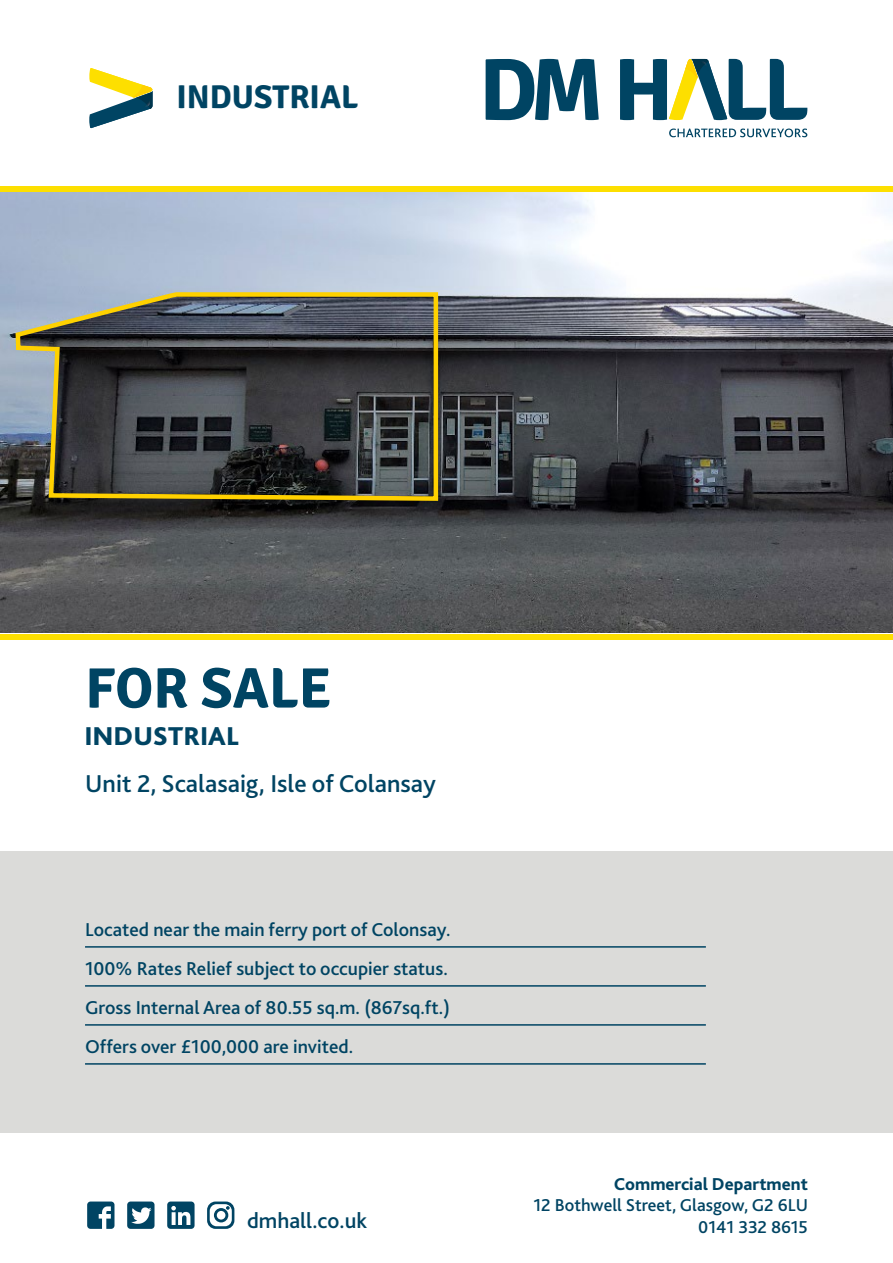
<style>
.page{position:relative;width:893px;height:1263px;background:#fff}
.page>*{position:absolute;margin:0;border:0;box-sizing:border-box;transform-origin:0 0}
.t1{font:700 57px "Signika";color:#004463}
.t2{font:700 33px "Signika";color:#004463}
.t3{font:800 27px "Bliss 2";color:#004463}
.t4{font:500 25.5px "Bliss 2";color:#004463}
.t5{font:500 22.5px "Bliss 2";color:#004463}
.t6{font:500 19.5px/39px "Bliss 2";color:#004463}
.t7{font:500 18px "Bliss 2";color:#004463}
.t8{font:800 18px "Bliss 2";color:#004463}
</style>
<div class="page">
<div style="left:0;top:634px;width:893px;height:5px;background:#fddf00"></div>
<div style="left:0;top:187px;width:893px;height:5px;background:#fddf00"></div>
<div style="left:0;top:851px;width:893px;height:281px;background:#dbdbd9"></div>
<img style="left:0;top:192px;width:893px;height:440px">
<svg style="left:486px;top:59px;width:113px;height:61px"></svg>
<svg style="left:669px;top:129px;width:138px;height:8px"></svg>
<svg style="left:620px;top:59px;width:187px;height:61px"></svg>
<hr style="left:85px;top:946px;width:621px;height:2px;background:#004463">
<hr style="left:85px;top:985px;width:621px;height:2px;background:#004463">
<hr style="left:85px;top:1024px;width:621px;height:2px;background:#004463">
<hr style="left:85px;top:1063px;width:621px;height:2px;background:#004463">
<svg style="left:87px;top:1201px;width:27px;height:28px"></svg>
<div style="left:127px;top:1201px;width:28px;height:28px;background:#004463;border-radius:3px"></div>
<svg style="left:131px;top:1207px;width:20px;height:17px"></svg>
<div style="left:167px;top:1201px;width:28px;height:28px;background:#004463;border-radius:3px"></div>
<svg style="left:171px;top:1206px;width:19px;height:19px"></svg>
<svg style="left:207px;top:1201px;width:27px;height:28px"></svg>
<svg style="left:13px;top:68px;width:427px;height:435px"></svg>
<h2 class="t2" style="left:176px;top:77px;width:183px">INDUSTRIAL</h2>
<h1 class="t1" style="left:85px;top:654px;width:248px">FOR SALE</h1>
<h3 class="t3" style="left:84px;top:719px;width:156px">INDUSTRIAL</h3>
<h3 class="t4" style="left:85px;top:768px;width:352px">Unit 2, Scalasaig, Isle of Colansay</h3>
<p class="t6" style="left:85px;top:909px;width:367px">Located near the main ferry port of Colonsay.<br>100% Rates Relief subject to occupier status.<br>Gross Internal Area of 80.55 sq.m. (867sq.ft.)<br>Offers over £100,000 are invited.</p>
<p class="t8" style="left:614px;top:1172px;width:195px">Commercial Department</p>
<p class="t7" style="left:533px;top:1194px;width:276px">12 Bothwell Street, Glasgow, G2 6LU</p>
<p class="t5" style="left:247px;top:1207px;width:122px">dmhall.co.uk</p>
<p class="t7" style="left:698px;top:1216px;width:111px">0141 332 8615</p>
</div>
